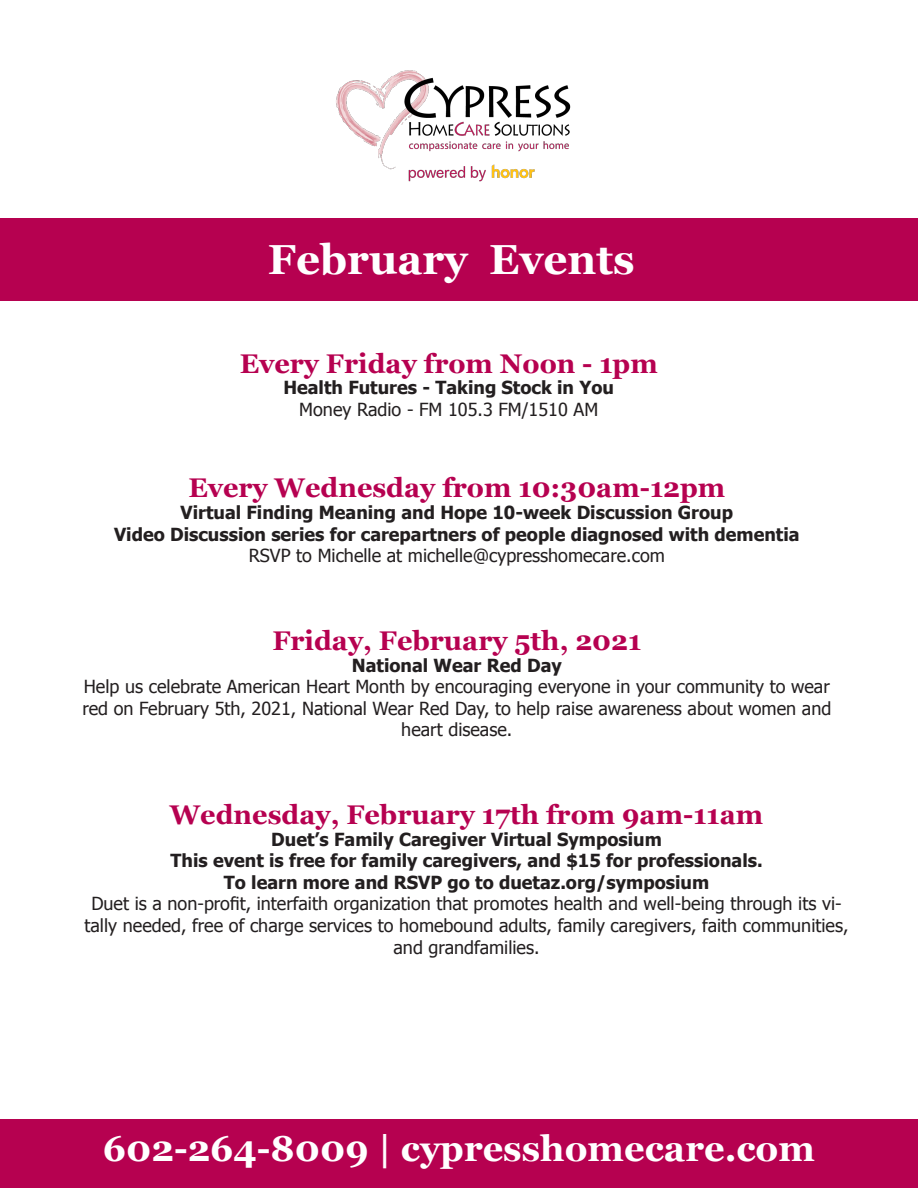
<style>
.page{position:relative;width:918px;height:1188px;background:#fff}
.page>*{position:absolute;margin:0;border:0;box-sizing:border-box;transform-origin:0 0}
.t1{font:700 42px "Georgia";color:#fff}
.t2{font:700 36px "Georgia";color:#fff}
.t3{font:700 27px "Georgia";color:#b60150}
.t4{font:18px/21.6px "Tahoma";color:#231f20;text-align:center}
.t5{font:700 18px "Tahoma";color:#231f20}
</style>
<div class="page">
<img style="left:336px;top:70px;width:235px;height:112px">
<div style="left:0;top:218px;width:918px;height:82px;background:#b60150"></div>
<div style="left:0;top:1120px;width:918px;height:68px;background:#b60150"></div>
<p class="t1" style="left:268px;top:228px;width:368px">February Events</p>
<p class="t3" style="left:240px;top:343px;width:420px">Every Friday from Noon - 1pm</p>
<p class="t5" style="left:283px;top:375px;width:332px">Health Futures - Taking Stock in You</p>
<p class="t4" style="left:299px;top:398px;width:300px">Money Radio - FM 105.3 FM/1510 AM</p>
<p class="t3" style="left:188px;top:468px;width:539px">Every Wednesday from 10:30am-12pm</p>
<p class="t5" style="left:181px;top:500px;width:554px">Virtual Finding Meaning and Hope 10-week Discussion Group</p>
<p class="t5" style="left:114px;top:521px;width:687px">Video Discussion series for carepartners of people diagnosed with dementia</p>
<p class="t4" style="left:249px;top:544px;width:418px">RSVP to Michelle at michelle@cypresshomecare.com</p>
<p class="t3" style="left:272px;top:620px;width:371px">Friday, February 5th, 2021</p>
<p class="t5" style="left:352px;top:652px;width:211px">National Wear Red Day</p>
<p class="t4" style="left:82px;top:675px;width:751px">Help us celebrate American Heart Month by encouraging everyone in your community to wear red on February 5th, 2021, National Wear Red Day, to help raise awareness about women and heart disease.</p>
<p class="t3" style="left:170px;top:794px;width:595px">Wednesday, February 17th from 9am-11am</p>
<p class="t5" style="left:271px;top:826px;width:392px">Duet’s Family Caregiver Virtual Symposium</p>
<p class="t5" style="left:171px;top:848px;width:594px">This event is free for family caregivers, and $15 for professionals.</p>
<p class="t5" style="left:224px;top:870px;width:487px">To learn more and RSVP go to duetaz.org/symposium</p>
<p class="t4" style="left:85px;top:892px;width:766px">Duet is a non-profit, interfaith organization that promotes health and well-being through its vi&shy;tally needed, free of charge services to homebound adults, family caregivers, faith communities, and grandfamilies.</p>
<p class="t2" style="left:103px;top:1122px;width:714px">602-264-8009 | cypresshomecare.com</p>
</div>
